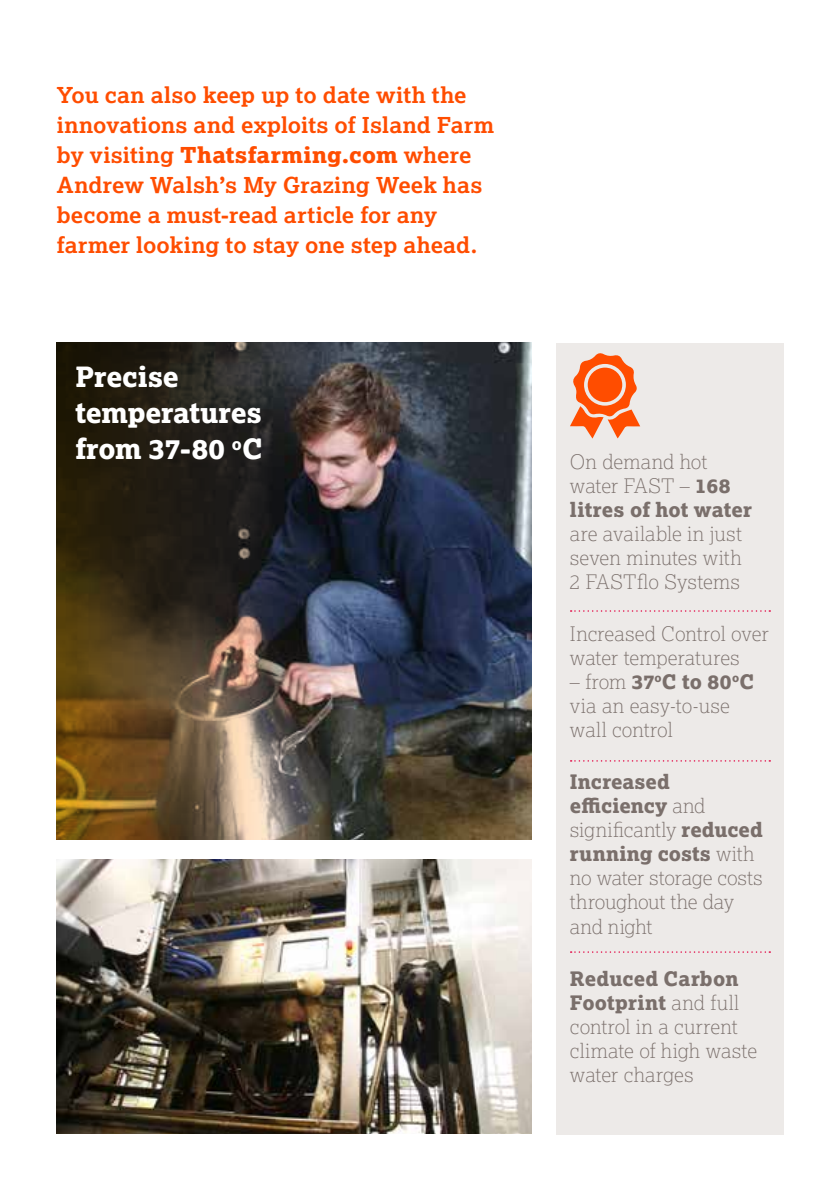
<style>
.page{position:relative;width:840px;height:1191px;background:#fff}
.page>*{position:absolute;margin:0;border:0;box-sizing:border-box;transform-origin:0 0}
.t1{font:800 28px/36px "Lexia";letter-spacing:-.01em;color:#fff}
.t2{font:700 22px/30px "Lexia";letter-spacing:.005em;color:#ff4d00;scale:1.04 1}
.t3{font:100 20px/24px "Lexia";color:#7a6f6b}
.s1{font-weight:800}
</style>
<div class="page">
<img style="left:326px;top:343px;width:205px;height:496px">
<img style="left:57px;top:343px;width:269px;height:496px">
<div style="left:556px;top:343px;width:226px;height:791px;background:#edeae8"></div>
<svg style="left:570px;top:353px;width:70px;height:85px"></svg>
<div style="left:587px;top:367px;width:35px;height:35px;background:#ff4d00;border-radius:50%"></div>
<svg style="left:570px;top:610px;width:199px;height:1px"></svg>
<svg style="left:570px;top:760px;width:199px;height:1px"></svg>
<svg style="left:570px;top:951px;width:199px;height:1px"></svg>
<img style="left:57px;top:859px;width:474px;height:274px">
<p class="t2" style="left:57px;top:79px;width:422px">You can also keep up to date with the innovations and exploits of Island Farm by visiting <span class="s1">Thatsfarming.com</span> where Andrew Walsh’s My Grazing Week has become a must-read article for any farmer looking to stay one step ahead.</p>
<h1 class="t1" style="left:75px;top:358px;width:189px">Precise temperatures from 37-80 <sup>o</sup>C</h1>
<p class="t3" style="left:569px;top:449px;width:184px">On demand hot water FAST – <span class="s1">168 litres of hot water</span></p>
<p class="t3" style="left:569px;top:521px;width:173px;text-align:justify">are available in just seven minutes with 2 FASTflo Systems</p>
<p class="t3" style="left:569px;top:621px;width:200px">Increased Control over water temperatures</p>
<p class="t3" style="left:569px;top:669px;width:186px">– from <span class="s1">37</span><sup>o</sup><span class="s1">C to 80</span><sup>o</sup><span class="s1">C </span>via an easy-to-use wall control</p>
<p class="t3" style="left:569px;top:769px;width:194px"><span class="s1">Increased efficiency</span> and significantly <span class="s1">reduced running costs</span> with no water storage costs throughout the day and night</p>
<p class="t3" style="left:569px;top:966px;width:189px"><span class="s1">Reduced Carbon<br>Footprint</span> and full control in a current climate of high waste water charges</p>
</div>
